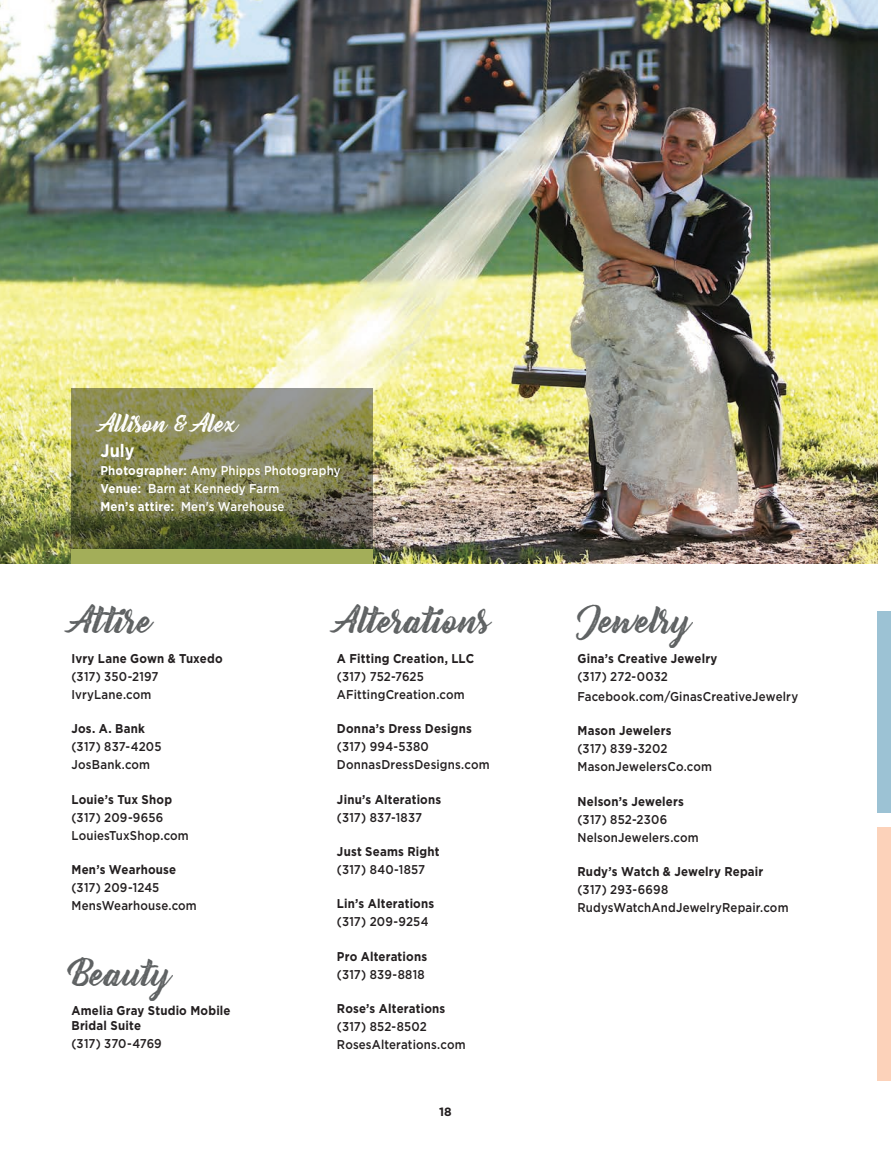
<style>
.page{position:relative;width:891px;height:1161px;background:#fff}
.page>*{position:absolute;margin:0;border:0;box-sizing:border-box;transform-origin:0 0}
.t1{font:33px "Bernadette Rough";color:#5f6263}
.t2{font:22.5px "Bernadette Rough";color:#fff}
.t3{font:700 18px "Gotham HTF";color:#fff;scale:.9 1}
.t4{font:500 12.75px/18px "Gotham HTF";letter-spacing:.015em;color:#231f20;scale:.9 1}
.t5{font:700 12.75px/14.2px "Gotham HTF";letter-spacing:.015em;color:#231f20;scale:.9 1}
.t6{font:500 12.75px/18px "Gotham HTF";letter-spacing:.015em;color:#fff;scale:.9 1}
.t7{font:500 12.75px "Gotham HTF";letter-spacing:-.005em;color:#231f20;scale:.9 1}
.t8{font:700 12px "Gotham HTF";color:#231f20}
.s1{font-weight:700}
</style>
<div class="page">
<img style="left:0;top:0;width:878px;height:563px">
<div style="left:878px;top:828px;width:13px;height:253px;background:#fcd2ba"></div>
<div style="left:878px;top:611px;width:13px;height:202px;background:#9cc2d4"></div>
<svg style="left:71px;top:388px;width:302px;height:161px;background:#777951"></svg>
<div style="left:71px;top:549px;width:302px;height:14px;background:#a3ae59"></div>
<h2 class="t2" style="left:100px;top:406px;width:139px">Allison &amp; Alex</h2>
<h3 class="t3" style="left:100px;top:440px;width:39px">July</h3>
<p class="t6" style="left:100px;top:461px;width:268px"><span class="s1">Photographer:</span> Amy Phipps Photography<br><span class="s1">Venue:</span> Barn at Kennedy Farm<br><span class="s1">Men’s attire:</span> Men's Warehouse</p>
<h1 class="t1" style="left:71px;top:594px;width:84px">Attire</h1>
<p class="t5" style="left:71px;top:651px;width:170px">Ivry Lane Gown &amp; Tuxedo</p>
<p class="t4" style="left:71px;top:667px;width:98px">(317) 350-2197<br>IvryLane.com</p>
<p class="t5" style="left:71px;top:721px;width:83px">Jos. A. Bank</p>
<p class="t4" style="left:71px;top:737px;width:101px">(317) 837-4205<br>JosBank.com</p>
<p class="t5" style="left:71px;top:792px;width:113px">Louie’s Tux Shop</p>
<p class="t4" style="left:71px;top:808px;width:132px">(317) 209-9656<br>LouiesTuxShop.com</p>
<p class="t5" style="left:71px;top:862px;width:118px">Men’s Wearhouse</p>
<p class="t4" style="left:71px;top:878px;width:141px">(317) 209-1245<br>MensWearhouse.com</p>
<h1 class="t1" style="left:71px;top:947px;width:102px">Beauty</h1>
<p class="t5" style="left:71px;top:1003px;width:178px">Amelia Gray Studio Mobile<br>Bridal Suite</p>
<p class="t7" style="left:71px;top:1036px;width:102px">(317) 370-4769</p>
<h1 class="t1" style="left:337px;top:594px;width:155px">Alterations</h1>
<p class="t5" style="left:337px;top:651px;width:154px">A Fitting Creation, LLC</p>
<p class="t4" style="left:337px;top:667px;width:144px">(317) 752-7625<br>AFittingCreation.com</p>
<p class="t5" style="left:337px;top:721px;width:152px">Donna’s Dress Designs</p>
<p class="t4" style="left:337px;top:737px;width:171px">(317) 994-5380<br>DonnasDressDesigns.com</p>
<p class="t5" style="left:337px;top:792px;width:117px">Jinu’s Alterations</p>
<p class="t4" style="left:337px;top:808px;width:96px">(317) 837-1837</p>
<p class="t5" style="left:337px;top:844px;width:116px">Just Seams Right</p>
<p class="t4" style="left:337px;top:860px;width:100px">(317) 840-1857</p>
<p class="t5" style="left:337px;top:896px;width:110px">Lin’s Alterations</p>
<p class="t4" style="left:337px;top:913px;width:103px">(317) 209-9254</p>
<p class="t5" style="left:337px;top:949px;width:102px">Pro Alterations</p>
<p class="t4" style="left:337px;top:965px;width:99px">(317) 839-8818</p>
<p class="t5" style="left:337px;top:1001px;width:122px">Rose’s Alterations</p>
<p class="t4" style="left:337px;top:1017px;width:145px">(317) 852-8502<br>RosesAlterations.com</p>
<p class="t8" style="left:439px;top:1105px;width:14px">18</p>
<h1 class="t1" style="left:577px;top:594px;width:116px">Jewelry</h1>
<p class="t5" style="left:577px;top:651px;width:157px">Gina’s Creative Jewelry</p>
<p class="t4" style="left:577px;top:666px;width:247px;line-height:20.1px">(317) 272-0032<br>Facebook.com/GinasCreativeJewelry</p>
<p class="t5" style="left:577px;top:723px;width:106px">Mason Jewelers</p>
<p class="t4" style="left:577px;top:739px;width:151px">(317) 839-3202<br>MasonJewelersCo.com</p>
<p class="t5" style="left:577px;top:794px;width:120px">Nelson’s Jewelers</p>
<p class="t4" style="left:577px;top:810px;width:136px">(317) 852-2306<br>NelsonJewelers.com</p>
<p class="t5" style="left:577px;top:864px;width:208px">Rudy’s Watch &amp; Jewelry Repair</p>
<p class="t4" style="left:577px;top:880px;width:236px">(317) 293-6698<br>RudysWatchAndJewelryRepair.com</p>
</div>
